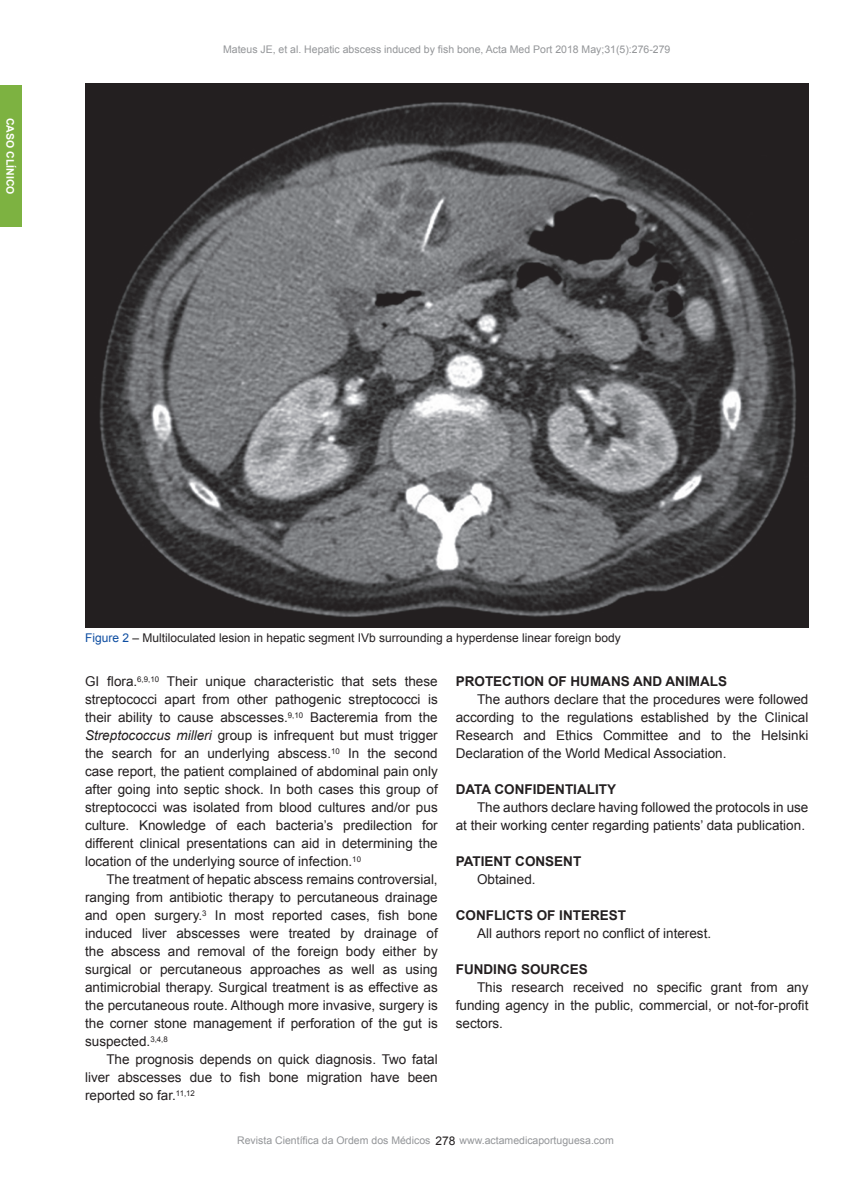
<style>
.page{position:relative;width:851px;height:1191px;background:#fff}
.page>*{position:absolute;margin:0;border:0;box-sizing:border-box;transform-origin:0 0}
.t1{font:13.5px/18px "Arial";color:#231f20;text-align:justify}
.t2{font:700 13.5px "Arial";color:#231f20}
.t3{font:12px "Arial";color:#231f20}
.t4{font:10.5px "Arial";color:#939598}
.t5{font:700 10.5px "Arial";color:#fff}
.s1{color:#0d4da1}
.s2{font-style:italic}
</style>
<div class="page">
<div style="left:0;top:85px;width:22px;height:142px;background:#7db241"></div>
<img style="left:85px;top:84px;width:723px;height:543px">
<p class="t5" style="left:18px;top:118px;width:78px;rotate:90deg">CASO CLÍNICO</p>
<p class="t4" style="left:223px;top:42px;width:449px">Mateus JE, et al. Hepatic abscess induced by fish bone, Acta Med Port 2018 May;31(5):276-279</p>
<p class="t3" style="left:85px;top:629px;width:537px"><span class="s1">Figure 2</span> – Multiloculated lesion in hepatic segment IVb surrounding a hyperdense linear foreign body</p>
<p class="t1" style="left:85px;top:672px;width:354px">GI flora.<sup>6,9,10</sup> Their unique characteristic that sets these streptococci apart from other pathogenic streptococci is their ability to cause abscesses.<sup>9,10</sup> Bacteremia from the <span class="s2">Streptococcus milleri</span> group is infrequent but must trigger the search for an underlying abscess.<sup>10</sup> In the second case report, the patient complained of abdominal pain only after going into septic shock. In both cases this group of streptococci was isolated from blood cultures and/or pus culture. Knowledge of each bacteria’s predilection for different clinical presentations can aid in determining the location of the underlying source of infection.<sup>10</sup></p>
<p class="t1" style="left:85px;top:870px;width:354px;text-indent:21px">The treatment of hepatic abscess remains controversial, ranging from antibiotic therapy to percutaneous drainage and open surgery.<sup>3</sup> In most reported cases, fish bone induced liver abscesses were treated by drainage of the abscess and removal of the foreign body either by surgical or percutaneous approaches as well as using antimicrobial therapy. Surgical treatment is as effective as the percutaneous route. Although more invasive, surgery is the corner stone management if perforation of the gut is suspected.<sup>3,4,8</sup></p>
<p class="t1" style="left:85px;top:1050px;width:354px;text-indent:21px">The prognosis depends on quick diagnosis. Two fatal liver abscesses due to fish bone migration have been reported so far.<sup>11,12</sup></p>
<p class="t2" style="left:456px;top:672px;width:273px">PROTECTION OF HUMANS AND ANIMALS</p>
<p class="t1" style="left:456px;top:690px;width:354px;text-indent:21px">The authors declare that the procedures were followed according to the regulations established by the Clinical Research and Ethics Committee and to the Helsinki Declaration of the World Medical Association.</p>
<p class="t2" style="left:456px;top:780px;width:162px">DATA CONFIDENTIALITY</p>
<p class="t1" style="left:456px;top:798px;width:354px;text-align:right">The authors declare having followed the protocols in use<br>at their working center regarding patients’ data publication.</p>
<p class="t2" style="left:456px;top:852px;width:127px">PATIENT CONSENT</p>
<p class="t1" style="left:477px;top:870px;width:60px">Obtained.</p>
<p class="t2" style="left:456px;top:906px;width:172px">CONFLICTS OF INTEREST</p>
<p class="t1" style="left:477px;top:924px;width:236px">All authors report no conflict of interest.</p>
<p class="t2" style="left:456px;top:960px;width:134px">FUNDING SOURCES</p>
<p class="t1" style="left:456px;top:978px;width:354px;text-indent:21px">This research received no specific grant from any funding agency in the public, commercial, or not-for-profit sectors.</p>
<p class="t3" style="left:435px;top:1132px;width:22px">278</p>
<p class="t4" style="left:237px;top:1133px;width:195px">Revista Científica da Ordem dos Médicos</p>
<p class="t4" style="left:459px;top:1133px;width:156px">www.actamedicaportuguesa.com</p>
</div>
